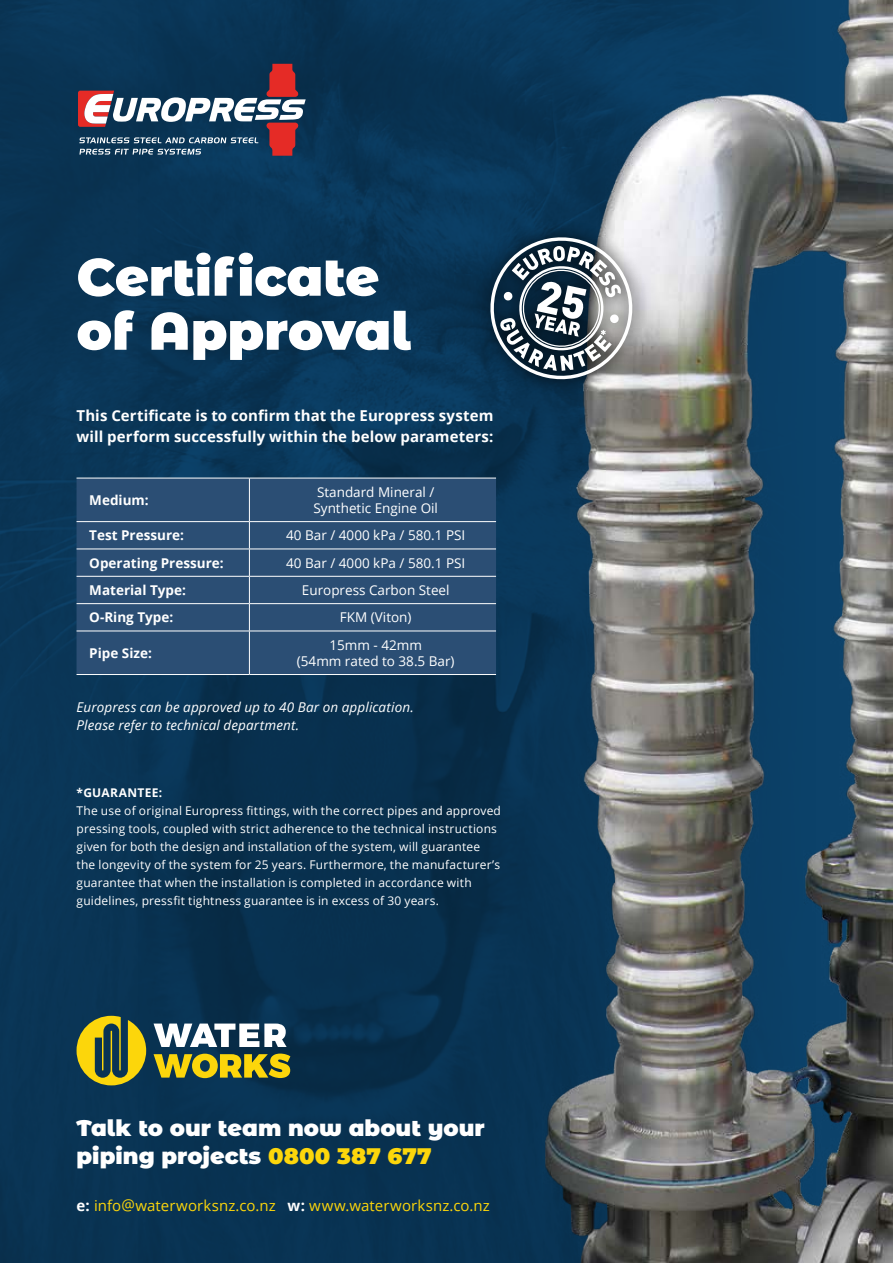
<style>
.page{position:relative;width:893px;height:1263px;background:#0a3555}
.page>*{position:absolute;margin:0;border:0;box-sizing:border-box;transform-origin:0 0}
.t1{font:900 52.5px/54px "Montserrat Alternates";color:#fff}
.t2{font:900 22.5px/28.5px "Montserrat Alternates";color:#fff}
.t3{font:700 15px/21px "Open Sans";letter-spacing:.005em;color:#fff}
.t4{font:15px "Open Sans";letter-spacing:.005em;color:#fcd60b}
.t5{font:13.5px/16.2px "Open Sans";color:#fff}
.t6{font:italic 13.5px/18px "Open Sans";letter-spacing:.01em;color:#fff}
.t7{font:700 13.5px "Open Sans";color:#fff}
.t8{font:12px/18px "Open Sans";letter-spacing:.015em;color:#fff}
.t9{font:700 12px "Open Sans";letter-spacing:.025em;color:#fff}
.s1{color:#fcd60b}
.s2{font-weight:700;color:#fff}
</style>
<div class="page">
<img style="left:138px;top:0;width:755px;height:1263px">
<svg style="left:154px;top:1023px;width:133px;height:24px"></svg>
<svg style="left:154px;top:1053px;width:136px;height:25px"></svg>
<svg style="left:77px;top:1016px;width:69px;height:69px"></svg>
<svg style="left:78px;top:64px;width:228px;height:92px"></svg>
<svg style="left:77px;top:479px;width:419px;height:195px;background:#2d4f75"></svg>
<hr style="left:77px;top:478px;width:172px;height:1px;background:#fff">
<hr style="left:249px;top:478px;width:247px;height:1px;background:#fff">
<hr style="left:249px;top:478px;width:1px;height:43px;background:#fff">
<hr style="left:77px;top:521px;width:172px;height:1px;background:#fff">
<hr style="left:249px;top:521px;width:247px;height:1px;background:#fff">
<hr style="left:77px;top:549px;width:172px;height:1px;background:#fff">
<hr style="left:249px;top:549px;width:247px;height:1px;background:#fff">
<hr style="left:77px;top:576px;width:172px;height:1px;background:#fff">
<hr style="left:249px;top:576px;width:247px;height:1px;background:#fff">
<hr style="left:77px;top:603px;width:172px;height:1px;background:#fff">
<hr style="left:249px;top:603px;width:247px;height:1px;background:#fff">
<svg style="left:249px;top:522px;width:1px;height:109px"></svg>
<hr style="left:77px;top:631px;width:172px;height:1px;background:#fff">
<hr style="left:249px;top:631px;width:247px;height:1px;background:#fff">
<hr style="left:249px;top:631px;width:1px;height:43px;background:#fff">
<hr style="left:77px;top:674px;width:172px;height:1px;background:#fff">
<hr style="left:249px;top:674px;width:247px;height:1px;background:#fff">
<div style="left:472px;top:220px;width:178px;height:177px;background:#000;opacity:.75"></div>
<svg style="left:490px;top:237px;width:143px;height:143px;background:#6e7c85"></svg>
<h1 class="t1" style="left:77px;top:247px;width:336px">Certificate of Approval</h1>
<p class="t3" style="left:77px;top:404px;width:418px">This Certificate is to confirm that the Europress system will perform successfully within the below parameters:</p>
<p class="t7" style="left:89px;top:491px;width:61px">Medium:</p>
<p class="t5" style="left:313px;top:484px;width:126px">Standard Mineral /<br>Synthetic Engine Oil</p>
<p class="t7" style="left:89px;top:526px;width:96px">Test Pressure:</p>
<p class="t5" style="left:286px;top:527px;width:181px">40 Bar / 4000 kPa / 580.1 PSI</p>
<p class="t7" style="left:89px;top:553px;width:136px">Operating Pressure:</p>
<p class="t5" style="left:286px;top:554px;width:181px">40 Bar / 4000 kPa / 580.1 PSI</p>
<p class="t7" style="left:89px;top:581px;width:98px">Material Type:</p>
<p class="t5" style="left:302px;top:582px;width:149px">Europress Carbon Steel</p>
<p class="t7" style="left:89px;top:608px;width:85px">O-Ring Type:</p>
<p class="t5" style="left:340px;top:609px;width:73px">FKM (Viton)</p>
<p class="t7" style="left:89px;top:643px;width:64px">Pipe Size:</p>
<p class="t5" style="left:297px;top:636px;width:159px;text-align:center">15mm - 42mm<br>(54mm rated to 38.5 Bar)</p>
<p class="t6" style="left:77px;top:698px;width:339px">Europress can be approved up to 40 Bar on application.<br>Please refer to technical department.</p>
<p class="t9" style="left:77px;top:784px;width:87px">*GUARANTEE:</p>
<p class="t8" style="left:77px;top:801px;width:426px">The use of original Europress fittings, with the correct pipes and approved pressing tools, coupled with strict adherence to the technical instructions given for both the design and installation of the system, will guarantee the longevity of the system for 25 years. Furthermore, the manufacturer’s guarantee that when the installation is completed in accordance with guidelines, pressfit tightness guarantee is in excess of 30 years.</p>
<h2 class="t2" style="left:77px;top:1112px;width:410px">Talk to our team now about your piping projects <span class="s1">0800 387 677</span></h2>
<p class="t4" style="left:77px;top:1195px;width:415px"><span class="s2">e:</span> info@waterworksnz.co.nz <span class="s2">w:</span> www.waterworksnz.co.nz</p>
</div>
